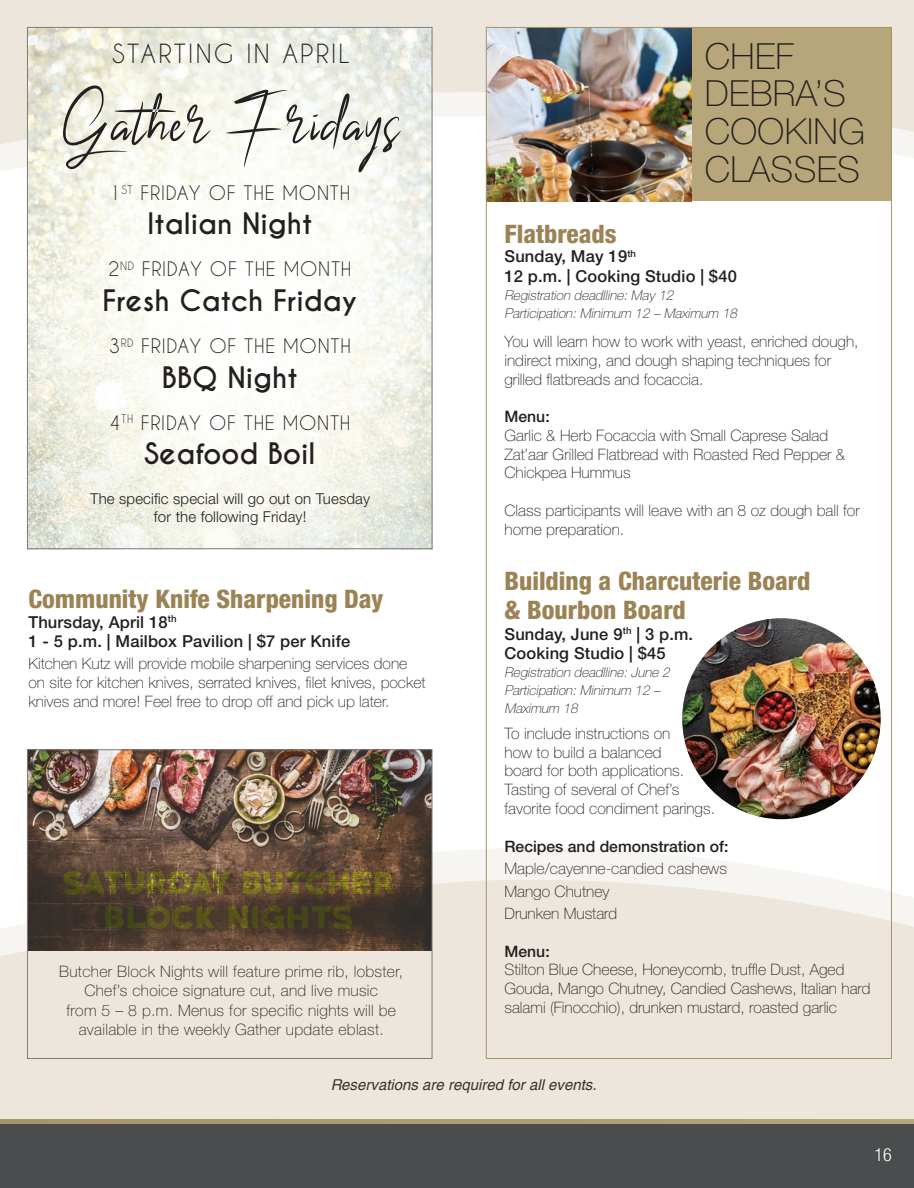
<style>
.page{position:relative;width:914px;height:1188px;background:#fff}
.page>*{position:absolute;margin:0;border:0;box-sizing:border-box;transform-origin:0 0}
.t1{font:100 36px/37.5px "Helvetica Neue LT Std";letter-spacing:.01em;color:#231f20}
.t2{font:700 27.75px "Caviar Dreams";color:#231f20}
.t3{font:800 condensed 25.5px/28.5px "Helvetica Neue LT Std";color:#9c8356}
.t4{font:24.75px "Caviar Dreams";letter-spacing:.09em;color:#231f20}
.t5{font:18.75px "Caviar Dreams";letter-spacing:.04em;color:#231f20}
.t6{font:300 condensed 18px "Helvetica Neue LT Std";color:#fff}
.t7{font:500 16.5px/19.5px "Helvetica Neue LT Std";letter-spacing:.01em;color:#231f20}
.t8{font:100 15.75px/18.8px "Helvetica Neue LT Std";color:#231f20}
.t9{font:100 15.75px/19.5px "Helvetica Neue LT Std";letter-spacing:.02em;color:#231f20;text-align:center}
.t10{font:500 15.75px "Helvetica Neue LT Std";color:#231f20}
.t11{font:300 15px/18px "Helvetica Neue LT Std";letter-spacing:.01em;color:#231f20;text-align:center}
.t12{font:italic 15px "Helvetica";color:#231f20}
.t13{font:italic 100 13.5px/18px "Helvetica Neue LT Std";color:#231f20}
</style>
<div class="page">
<svg style="left:432px;top:841px;width:460px;height:37px;fill:#f7f5f1"></svg>
<div style="left:0;top:878px;width:913px;height:241px;background:#ece6dc"></div>
<hr style="left:0;top:1119px;width:913px;height:4px;background:#b09d70">
<div style="left:0;top:1123px;width:913px;height:64px;background:#4b4c4d"></div>
<svg style="left:0;top:0;width:913px;height:222px;fill:#ece6dc"></svg>
<img style="left:29px;top:751px;width:401px;height:198px">
<div style="left:27px;top:749px;width:405px;height:309px;border:1px solid #7d7c7a"></div>
<img style="left:29px;top:29px;width:401px;height:518px">
<div style="left:486px;top:27px;width:405px;height:174px;background:#b6a679"></div>
<img style="left:487px;top:29px;width:204px;height:172px">
<svg style="left:63px;top:85px;width:338px;height:87px"></svg>
<img style="left:682px;top:618px;width:198px;height:201px">
<svg style="left:105px;top:905px;width:247px;height:23px;background:#4b4223"></svg>
<svg style="left:63px;top:870px;width:331px;height:24px;background:#6a592c"></svg>
<h3 class="t4" style="left:112px;top:38px;width:239px">STARTING IN APRIL</h3>
<p class="t5" style="left:109px;top:181px;width:242px">1<sup>ST</sup> FRIDAY OF THE MONTH</p>
<h2 class="t2" style="left:147px;top:207px;width:167px">Italian Night</h2>
<p class="t5" style="left:108px;top:258px;width:245px">2<sup>ND</sup> FRIDAY OF THE MONTH</p>
<h2 class="t2" style="left:102px;top:284px;width:256px">Fresh Catch Friday</h2>
<p class="t5" style="left:109px;top:334px;width:243px">3<sup>RD</sup> FRIDAY OF THE MONTH</p>
<h2 class="t2" style="left:162px;top:360px;width:137px">BBQ Night</h2>
<p class="t5" style="left:109px;top:411px;width:243px">4<sup>TH</sup> FRIDAY OF THE MONTH</p>
<h2 class="t2" style="left:144px;top:437px;width:172px">Seafood Boil</h2>
<p class="t11" style="left:90px;top:489px;width:281px">The specific special will go out on Tuesday for the following Friday!</p>
<h3 class="t3" style="left:28px;top:584px;width:356px">Community Knife Sharpening Day</h3>
<p class="t7" style="left:28px;top:612px;width:323px">Thursday, April 18<sup>th<br></sup>1 - 5 p.m. | Mailbox Pavilion | $7 per Knife</p>
<p class="t8" style="left:28px;top:654px;width:398px">Kitchen Kutz will provide mobile sharpening services done on site for kitchen knives, serrated knives, filet knives, pocket knives and more! Feel free to drop off and pick up later.</p>
<p class="t9" style="left:59px;top:961px;width:345px">Butcher Block Nights will feature prime rib, lobster, Chef’s choice signature cut, and live music<br>from 5 – 8 p.m. Menus for specific nights will be available in the weekly Gather update eblast.</p>
<h1 class="t1" style="left:704px;top:37px;width:162px">CHEF<br>DEBRA’S<br>COOKING<br>CLASSES</h1>
<h3 class="t3" style="left:504px;top:219px;width:114px">Flatbreads</h3>
<p class="t7" style="left:504px;top:246px;width:234px">Sunday, May 19<sup>th<br></sup>12 p.m. | Cooking Studio | $40</p>
<p class="t13" style="left:504px;top:286px;width:237px">Registration deadlline:May 12<br>Participation:Minimum 12 – Maximum 18</p>
<p class="t8" style="left:504px;top:332px;width:355px">You will learn how to work with yeast, enriched dough, indirect mixing, and dough shaping techniques for grilled flatbreads and focaccia.</p>
<p class="t10" style="left:504px;top:407px;width:47px">Menu:</p>
<p class="t8" style="left:504px;top:426px;width:342px">Garlic &amp; Herb Focaccia with Small Caprese Salad<br>Zat’aar Grilled Flatbread with Roasted Red Pepper &amp;<br>Chickpea Hummus</p>
<p class="t8" style="left:504px;top:501px;width:356px">Class participants will leave with an 8 oz dough ball for home preparation.</p>
<h3 class="t3" style="left:504px;top:566px;width:307px">Building a Charcuterie Board &amp; Bourbon Board</h3>
<p class="t7" style="left:504px;top:624px;width:190px;line-height:18.8px">Sunday, June 9<sup>th</sup> | 3 p.m.<br>Cooking Studio | $45</p>
<p class="t13" style="left:504px;top:662px;width:170px">Registration deadlline:June 2<br>Participation:Minimum 12 –<br>Maximum 18</p>
<p class="t8" style="left:504px;top:723px;width:212px">To include instructions on<br>how to build a balanced<br>board for both applications.<br>Tasting of several of Chef’s favorite food condiment parings.</p>
<p class="t10" style="left:504px;top:836px;width:225px">Recipes and demonstration of:</p>
<p class="t8" style="left:504px;top:857px;width:224px;line-height:22.5px">Maple/cayenne-candied cashews<br>Mango Chutney<br>Drunken Mustard</p>
<p class="t10" style="left:504px;top:941px;width:47px">Menu:</p>
<p class="t8" style="left:504px;top:960px;width:367px">Stilton Blue Cheese, Honeycomb, truffle Dust, Aged<br>Gouda, Mango Chutney, Candied Cashews, Italian hard salami (Finocchio), drunken mustard, roasted garlic</p>
<p class="t12" style="left:330px;top:1075px;width:267px">Reservations are required for all events.</p>
<p class="t6" style="left:874px;top:1143px;width:19px">16</p>
</div>
